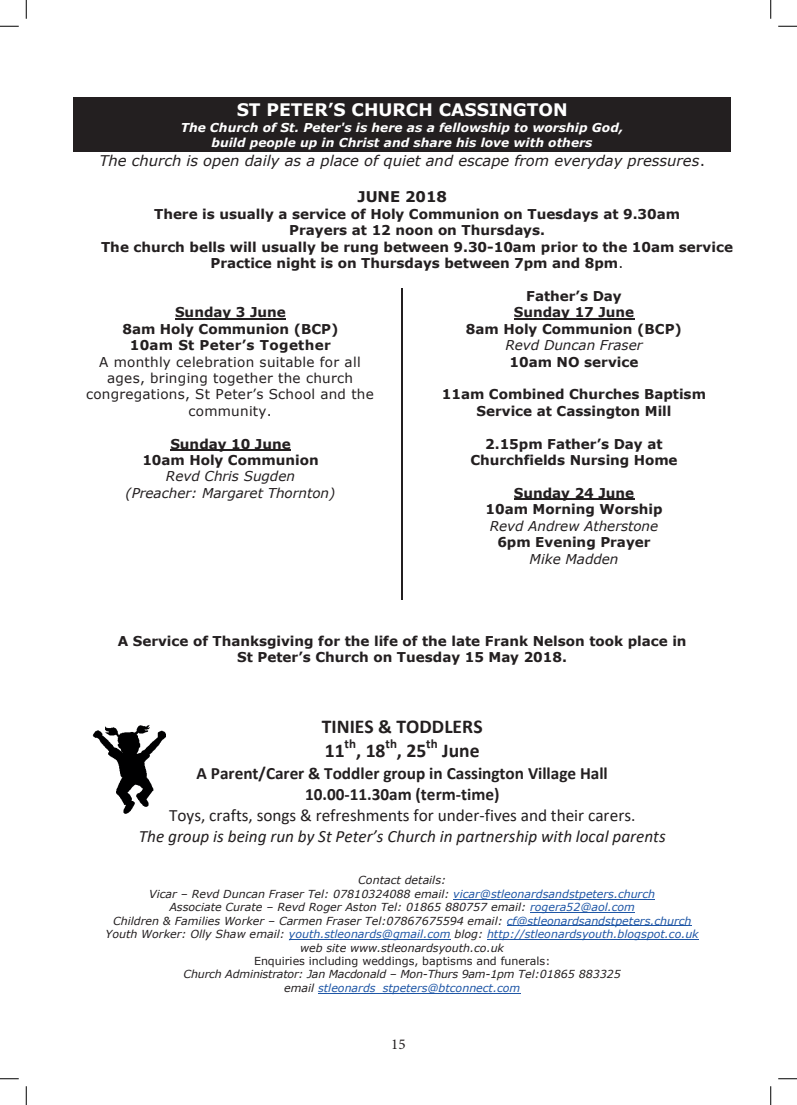
<style>
.page{position:relative;width:797px;height:1105px;background:#fff}
.page>*{position:absolute;margin:0;border:0;box-sizing:border-box;transform-origin:0 0}
.t1{font:700 19.62px/23.9px "Calibri";color:#231f20}
.t2{font:700 17.25px/20.9px "Calibri";color:#231f20;text-align:center}
.t3{font:italic 17.25px "Calibri";color:#231f20}
.t4{font:17.25px "Calibri";color:#231f20}
.t5{font:700 17.25px "Verdana";color:#fff}
.t6{font:15px "Minion Pro";color:#231f20}
.t7{font:italic 14.75px "Verdana";color:#231f20}
.t8{font:700 14.75px "Verdana";color:#231f20}
.t9{font:700 13.5px/16.4px "Verdana";color:#231f20;text-align:center}
.t10{font:13.5px/16.4px "Verdana";letter-spacing:.02em;color:#231f20;text-align:center}
.t11{font:italic 13.5px/16.5px "Verdana";color:#231f20;text-align:center}
.t12{font:700 13px "Calibri";color:#231f20}
.t13{font:italic 700 12.25px/15px "Verdana";color:#fff;text-align:center}
.t14{font:italic 11px/13.4px "Verdana";color:#231f20;text-align:center}
.t15{font:11px "Verdana";color:#231f20}
.s1{font-style:normal}
.s2{font-weight:400}
.s3{color:#1e56a6}
</style>
<div class="page">
<img style="left:92px;top:725px;width:74px;height:89px">
<div style="left:74px;top:98px;width:656px;height:22px;background:#231f20"></div>
<hr style="left:74px;top:97px;width:656px;height:1px;background:#231f20">
<div style="left:74px;top:120px;width:656px;height:15px;background:#231f20"></div>
<div style="left:74px;top:135px;width:656px;height:16px;background:#231f20"></div>
<hr style="left:74px;top:151px;width:656px;height:1px;background:#231f20">
<svg style="left:730px;top:97px;width:1px;height:55px"></svg>
<hr style="left:175px;top:318px;width:111px;height:1px;background:#231f20">
<hr style="left:170px;top:450px;width:121px;height:1px;background:#231f20">
<hr style="left:514px;top:318px;width:120px;height:1px;background:#231f20">
<hr style="left:514px;top:499px;width:120px;height:1px;background:#231f20">
<hr style="left:453px;top:899px;width:202px;height:1px;background:#1e56a6">
<hr style="left:530px;top:912px;width:105px;height:1px;background:#1e56a6">
<hr style="left:507px;top:925px;width:184px;height:1px;background:#1e56a6">
<hr style="left:289px;top:939px;width:162px;height:1px;background:#1e56a6">
<hr style="left:487px;top:939px;width:212px;height:1px;background:#1e56a6">
<hr style="left:318px;top:993px;width:202px;height:1px;background:#1e56a6">
<hr style="left:402px;top:287px;width:1px;height:312px;background:#231f20">
<svg style="left:0;top:25px;width:19px;height:2px"></svg>
<svg style="left:778px;top:25px;width:19px;height:2px"></svg>
<svg style="left:0;top:1078px;width:19px;height:1px"></svg>
<svg style="left:778px;top:1078px;width:19px;height:1px"></svg>
<svg style="left:25px;top:0;width:2px;height:19px"></svg>
<svg style="left:25px;top:1086px;width:2px;height:19px"></svg>
<svg style="left:770px;top:0;width:1px;height:19px"></svg>
<svg style="left:770px;top:1086px;width:1px;height:19px"></svg>
<p class="t5" style="left:237px;top:98px;width:332px">ST PETER’S CHURCH CASSINGTON</p>
<p class="t13" style="left:181px;top:120px;width:444px">The Church of St. Peter's is here as a fellowship to worship God, build people up in Christ and share his love with others</p>
<p class="t7" style="left:99px;top:151px;width:607px">The church is open daily as a place of quiet and escape from everyday pressures<span class="s1">.</span></p>
<p class="t8" style="left:357px;top:186px;width:91px">JUNE 2018</p>
<p class="t9" style="left:101px;top:205px;width:633px">There is usually a service of Holy Communion on Tuesdays at 9.30am<br>Prayers at 12 noon on Thursdays.<br>The church bells will usually be rung between 9.30-10am prior to the 10am service Practice night is on Thursdays between 7pm and 8pm<span class="s2">.</span></p>
<p class="t9" style="left:122px;top:304px;width:217px">Sunday 3 June<br>8am Holy Communion (BCP)<br>10am St Peter’s Together</p>
<p class="t10" style="left:86px;top:353px;width:289px">A monthly celebration suitable for all ages, bringing together the church congregations, St Peter’s School and the community.</p>
<p class="t9" style="left:142px;top:435px;width:178px">Sunday 10 June<br>10am Holy Communion</p>
<p class="t11" style="left:125px;top:468px;width:211px">Revd Chris Sugden<br>(Preacher: Margaret Thornton)</p>
<p class="t9" style="left:466px;top:288px;width:217px">Father’s Day<br>Sunday 17 June<br>8am Holy Communion (BCP)</p>
<p class="t11" style="left:505px;top:337px;width:139px">Revd Duncan Fraser</p>
<p class="t9" style="left:509px;top:353px;width:130px">10am NO service</p>
<p class="t9" style="left:442px;top:386px;width:265px">11am Combined Churches Baptism<br>Service at Cassington Mill</p>
<p class="t9" style="left:470px;top:435px;width:209px">2.15pm Father’s Day at<br>Churchfields Nursing Home</p>
<p class="t9" style="left:485px;top:485px;width:178px">Sunday 24 June<br>10am Morning Worship</p>
<p class="t11" style="left:489px;top:517px;width:170px">Revd Andrew Atherstone</p>
<p class="t9" style="left:497px;top:534px;width:154px">6pm Evening Prayer</p>
<p class="t11" style="left:529px;top:550px;width:90px">Mike Madden</p>
<p class="t9" style="left:118px;top:632px;width:570px">A Service of Thanksgiving for the life of the late Frank Nelson took place in<br>St Peter’s Church on Tuesday 15 May 2018.</p>
<h1 class="t1" style="left:322px;top:714px;width:162px">TINIES &amp; TODDLERS<br>11</h1>
<p class="t12" style="left:344px;top:734px;width:13px">th</p>
<p class="t12" style="left:385px;top:734px;width:13px">th</p>
<p class="t12" style="left:426px;top:734px;width:13px">th</p>
<h1 class="t1" style="left:356px;top:738px;width:31px">, 18</h1>
<h1 class="t1" style="left:397px;top:738px;width:31px">, 25</h1>
<h1 class="t1" style="left:442px;top:738px;width:39px">June</h1>
<p class="t2" style="left:196px;top:762px;width:413px">A Parent/Carer &amp; Toddler group in Cassington Village Hall<br>10.00-11.30am (term-time)</p>
<p class="t4" style="left:169px;top:803px;width:468px">Toys, crafts, songs &amp; refreshments for under-fives and their carers.</p>
<p class="t3" style="left:139px;top:824px;width:528px">The group is being run by St Peter’s Church in partnership with local parents</p>
<p class="t14" style="left:106px;top:873px;width:594px">Contact details:<br>Vicar – Revd Duncan Fraser Tel: 07810324088 email: <span class="s3">vicar@stleonardsandstpeters.church<br></span>Associate Curate – Revd Roger Aston Tel: 01865 880757 email: <span class="s3">rogera52@aol.com<br></span>Children &amp; Families Worker – Carmen Fraser Tel:07867675594 email: <span class="s3">cf@stleonardsandstpeters.church </span>Youth Worker: Olly Shaw email: <span class="s3">youth.stleonards@gmail.com</span> blog: <span class="s3">http://stleonardsyouth.blogspot.co.uk </span>web site www.stleonardsyouth.co.uk</p>
<p class="t15" style="left:254px;top:953px;width:298px">Enquiries including weddings, baptisms and funerals:</p>
<p class="t14" style="left:184px;top:967px;width:439px">Church Administrator: Jan Macdonald – Mon-Thurs 9am-1pm Tel:01865 883325 email <span class="s3">stleonards_stpeters@btconnect.com</span></p>
<p class="t6" style="left:391px;top:1034px;width:16px">15</p>
</div>
